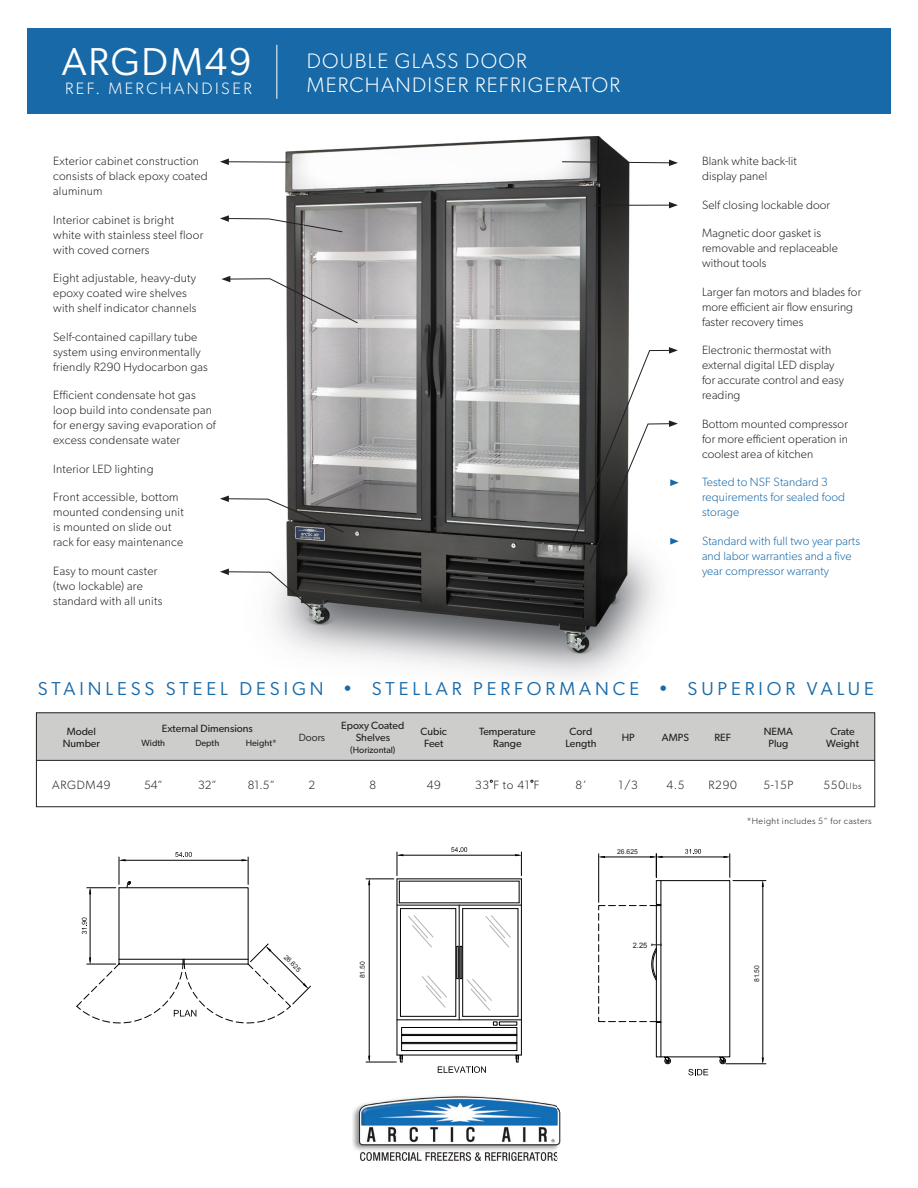
<style>
.page{position:relative;width:918px;height:1188px;background:#fff}
.page>*{position:absolute;margin:0;border:0;box-sizing:border-box;transform-origin:0 0}
.t1{font:39px "Gibson";letter-spacing:.05em;color:#fff}
.t2{font:300 21px/24px "Gibson";letter-spacing:.06em;color:#fff}
.t3{font:18.75px "Gibson";letter-spacing:.21em;color:#1769a8}
.t4{font:300 16.5px "Gibson";letter-spacing:.15em;color:#fff}
.t5{font:300 12px/15px "Gibson";letter-spacing:.02em;color:#231f20}
.t6{font:300 12px/15px "Gibson";letter-spacing:.01em;color:#1769a8}
.t7{font:300 12px "Gibson";letter-spacing:.06em;color:#231f20}
.t8{font:10.5px/12px "Gibson";color:#231f20;text-align:center}
.t9{font:10.5px "Gibson";color:#231f20}
.t10{font:300 9px "Gibson";letter-spacing:.05em;color:#231f20}
.t11{font:9px "Gibson";color:#231f20}
.t12{font:7.5px "Arial";color:#231f20}
.t13{font:6.75px "Arial";color:#231f20}
.s1{font-size:12px}
</style>
<div class="page">
<div style="left:27px;top:28px;width:864px;height:86px;background:#1769a8"></div>
<img style="left:353px;top:1096px;width:208px;height:65px">
<img style="left:234px;top:135px;width:436px;height:543px">
<hr style="left:276px;top:45px;width:1px;height:54px;background:#fff">
<div style="left:38px;top:715px;width:835px;height:45px;background:#cdcdcb"></div>
<div style="left:36px;top:713px;width:839px;height:94px;border:1px solid #231f20"></div>
<hr style="left:36px;top:760px;width:839px;height:1px;background:#231f20">
<svg style="left:221px;top:276px;width:137px;height:47px"></svg>
<svg style="left:562px;top:160px;width:116px;height:6px"></svg>
<hr style="left:595px;top:205px;width:76px;height:1px;background:#231f20">
<svg style="left:669px;top:202px;width:9px;height:6px"></svg>
<svg style="left:569px;top:347px;width:110px;height:217px"></svg>
<svg style="left:220px;top:569px;width:93px;height:41px"></svg>
<svg style="left:220px;top:496px;width:124px;height:37px"></svg>
<svg style="left:220px;top:215px;width:123px;height:17px"></svg>
<hr style="left:226px;top:161px;width:63px;height:1px;background:#231f20">
<svg style="left:220px;top:159px;width:9px;height:6px"></svg>
<hr style="left:521px;top:879px;width:1px;height:176px;background:#000">
<hr style="left:518px;top:909px;width:1px;height:107px;background:#000">
<hr style="left:397px;top:879px;width:1px;height:176px;background:#000">
<hr style="left:400px;top:909px;width:1px;height:107px;background:#000">
<hr style="left:397px;top:879px;width:124px;height:1px;background:#000">
<hr style="left:399px;top:881px;width:120px;height:1px;background:#000">
<hr style="left:397px;top:905px;width:124px;height:1px;background:#000">
<hr style="left:400px;top:908px;width:56px;height:1px;background:#000">
<hr style="left:463px;top:908px;width:55px;height:1px;background:#000">
<hr style="left:399px;top:903px;width:120px;height:1px;background:#000">
<hr style="left:397px;top:1055px;width:124px;height:1px;background:#000">
<hr style="left:397px;top:1020px;width:124px;height:1px;background:#000">
<hr style="left:400px;top:1016px;width:56px;height:1px;background:#000">
<hr style="left:463px;top:1016px;width:55px;height:1px;background:#000">
<hr style="left:400px;top:855px;width:118px;height:1px;background:#000">
<svg style="left:451px;top:847px;width:16px;height:5px"></svg>
<hr style="left:366px;top:1062px;width:30px;height:1px;background:#000">
<hr style="left:369px;top:882px;width:1px;height:177px;background:#000">
<svg style="left:515px;top:852px;width:7px;height:51px"></svg>
<svg style="left:366px;top:852px;width:37px;height:51px"></svg>
<hr style="left:459px;top:905px;width:1px;height:115px;background:#000">
<hr style="left:462px;top:909px;width:1px;height:107px;background:#000">
<hr style="left:456px;top:909px;width:1px;height:107px;background:#000">
<svg style="left:399px;top:1022px;width:120px;height:51px"></svg>
<svg style="left:409px;top:916px;width:102px;height:95px"></svg>
<div style="left:456px;top:946px;width:3px;height:33px;border:1px solid #000"></div>
<hr style="left:661px;top:881px;width:1px;height:176px;background:#000">
<hr style="left:656px;top:1023px;width:1px;height:34px;background:#000">
<svg style="left:664px;top:1057px;width:7px;height:7px"></svg>
<svg style="left:719px;top:1057px;width:7px;height:7px"></svg>
<hr style="left:659px;top:857px;width:68px;height:1px;background:#000">
<svg style="left:685px;top:849px;width:16px;height:5px"></svg>
<hr style="left:733px;top:880px;width:33px;height:1px;background:#000">
<hr style="left:726px;top:1064px;width:40px;height:1px;background:#000">
<hr style="left:763px;top:884px;width:1px;height:177px;background:#000">
<svg style="left:688px;top:1069px;width:20px;height:6px"></svg>
<svg style="left:762px;top:881px;width:2px;height:6px"></svg>
<svg style="left:762px;top:1057px;width:2px;height:7px"></svg>
<svg style="left:723px;top:854px;width:8px;height:23px"></svg>
<svg style="left:598px;top:853px;width:65px;height:170px"></svg>
<svg style="left:76px;top:852px;width:235px;height:171px"></svg>
<div style="left:612px;top:848px;width:31px;height:8px;background:#fff"></div>
<p class="t1" style="left:62px;top:38px;width:191px">ARGDM49</p>
<p class="t4" style="left:65px;top:79px;width:188px">REF. MERCHANDISER</p>
<p class="t5" style="left:53px;top:153px;width:156px">Exterior cabinet construction consists of black epoxy coated aluminum</p>
<p class="t5" style="left:53px;top:212px;width:152px">Interior cabinet is bright white with stainless steel floor with coved corners</p>
<p class="t5" style="left:53px;top:270px;width:145px">Eight adjustable, heavy-duty epoxy coated wire shelves with shelf indicator channels</p>
<p class="t5" style="left:53px;top:329px;width:156px">Self-contained capillary tube system using environmentally friendly R290 Hydocarbon gas</p>
<p class="t5" style="left:53px;top:387px;width:164px">Efficient condensate hot gas loop build into condensate pan for energy saving evaporation of excess condensate water</p>
<p class="t5" style="left:53px;top:461px;width:102px">Interior LED lighting</p>
<p class="t5" style="left:53px;top:489px;width:132px">Front accessible, bottom mounted condensing unit is mounted on slide out rack for easy maintenance</p>
<p class="t5" style="left:53px;top:563px;width:111px">Easy to mount caster (two lockable) are standard with all units</p>
<p class="t2" style="left:307px;top:49px;width:315px">DOUBLE GLASS DOOR<br>MERCHANDISER REFRIGERATOR</p>
<p class="t5" style="left:702px;top:153px;width:96px">Blank white back-lit display panel</p>
<p class="t5" style="left:702px;top:197px;width:130px">Self closing lockable door</p>
<p class="t5" style="left:702px;top:225px;width:137px">Magnetic door gasket is removable and replaceable without tools</p>
<p class="t5" style="left:702px;top:284px;width:161px">Larger fan motors and blades for more efficient air flow ensuring faster recovery times</p>
<p class="t5" style="left:702px;top:342px;width:143px">Electronic thermostat with external digital LED display for accurate control and easy reading</p>
<p class="t5" style="left:702px;top:416px;width:147px;text-align:justify">Bottom mounted compressor for more efficient operation in coolest area of kitchen</p>
<p class="t6" style="left:702px;top:474px;width:145px">Tested to NSF Standard 3 requirements for sealed food storage</p>
<p class="t6" style="left:702px;top:533px;width:160px">Standard with full two year parts and labor warranties and a five year compressor warranty</p>
<p class="t3" style="left:38px;top:677px;width:838px">STAINLESS STEEL DESIGN • STELLAR PERFORMANCE • SUPERIOR VALUE</p>
<p class="t8" style="left:67px;top:725px;width:31px">Model</p>
<p class="t8" style="left:63px;top:737px;width:39px">Number</p>
<p class="t8" style="left:341px;top:719px;width:65px">Epoxy Coated<br>Shelves</p>
<p class="t11" style="left:350px;top:744px;width:47px">(Horizontal)</p>
<p class="t8" style="left:162px;top:722px;width:92px">External Dimensions</p>
<p class="t8" style="left:421px;top:725px;width:28px">Cubic</p>
<p class="t8" style="left:424px;top:737px;width:21px">Feet</p>
<p class="t8" style="left:570px;top:725px;width:24px">Cord</p>
<p class="t8" style="left:566px;top:737px;width:32px">Length</p>
<p class="t8" style="left:830px;top:725px;width:26px">Crate</p>
<p class="t8" style="left:764px;top:725px;width:31px">NEMA</p>
<p class="t8" style="left:768px;top:737px;width:21px">Plug</p>
<p class="t8" style="left:479px;top:725px;width:58px">Temperature</p>
<p class="t8" style="left:493px;top:737px;width:30px">Range</p>
<p class="t8" style="left:622px;top:731px;width:15px">HP</p>
<p class="t8" style="left:662px;top:731px;width:28px">AMPS</p>
<p class="t8" style="left:715px;top:731px;width:18px">REF</p>
<p class="t9" style="left:299px;top:731px;width:28px">Doors</p>
<p class="t11" style="left:142px;top:738px;width:25px">Width</p>
<p class="t11" style="left:195px;top:738px;width:26px">Depth</p>
<p class="t11" style="left:246px;top:738px;width:33px">Height*</p>
<p class="t8" style="left:826px;top:737px;width:34px">Weight</p>
<p class="t7" style="left:52px;top:777px;width:60px">ARGDM49</p>
<p class="t5" style="left:144px;top:777px;width:20px">54”</p>
<p class="t5" style="left:198px;top:777px;width:20px">32”</p>
<p class="t5" style="left:248px;top:777px;width:29px">81.5”</p>
<p class="t5" style="left:309px;top:777px;width:8px">2</p>
<p class="t5" style="left:370px;top:777px;width:8px">8</p>
<p class="t5" style="left:427px;top:777px;width:16px">49</p>
<p class="t5" style="left:475px;top:777px;width:66px">33 F to 41 F</p>
<p class="t5" style="left:576px;top:777px;width:12px">8’</p>
<p class="t5" style="left:619px;top:777px;width:21px">1/3</p>
<p class="t5" style="left:666px;top:777px;width:20px">4.5</p>
<p class="t5" style="left:709px;top:777px;width:30px">R290</p>
<p class="t5" style="left:763px;top:777px;width:32px">5-15P</p>
<p class="t10" style="left:824px;top:780px;width:40px"><span class="s1">550</span>Llbs</p>
<p class="t13" style="left:288px;top:953px;width:22px;rotate:45deg">26.625</p>
<p class="t13" style="left:617px;top:848px;width:22px">26.625</p>
<p class="t12" style="left:633px;top:940px;width:16px">2.25</p>
<p class="t10" style="left:747px;top:816px;width:127px">*Height includes 5” for casters</p>
<p class="t13" style="left:358px;top:978px;width:18px;rotate:-90deg">81.50</p>
<p class="t13" style="left:752px;top:982px;width:18px;rotate:-90deg">81.50</p>
</div>
